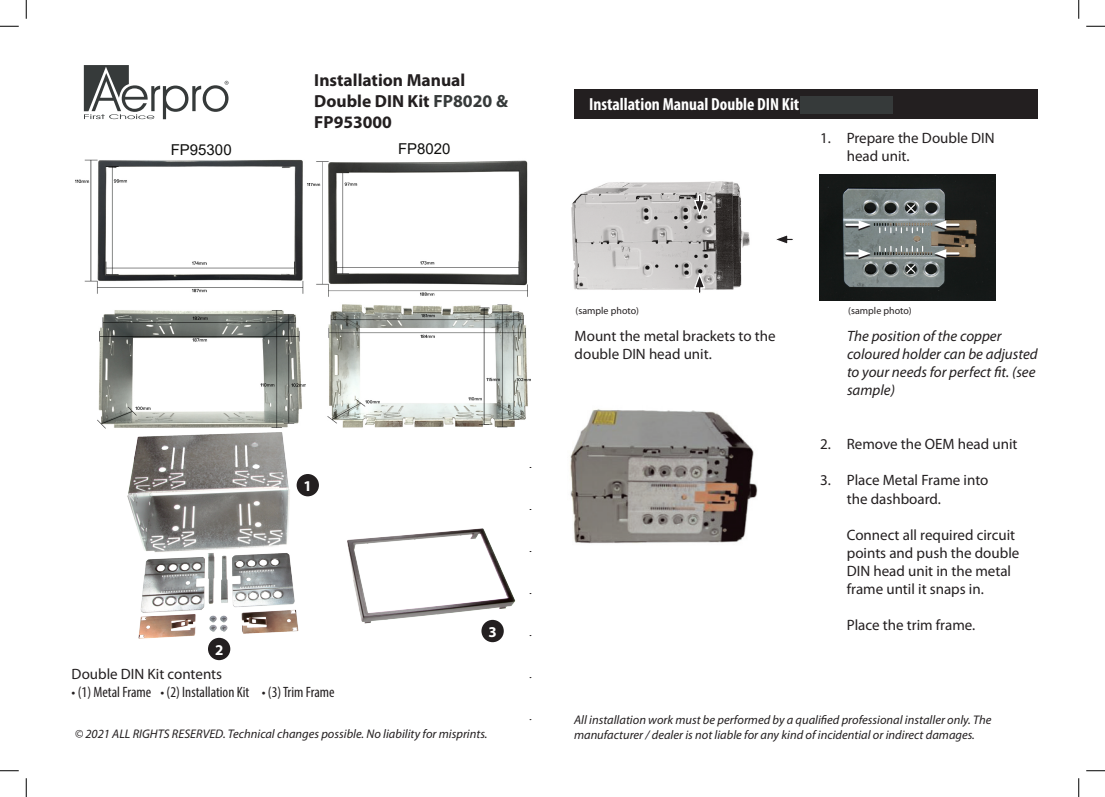
<style>
.page{position:relative;width:1105px;height:797px;background:#fff}
.page>*{position:absolute;margin:0;border:0;box-sizing:border-box;transform-origin:0 0}
.t1{font:700 17.5px/21px "Myriad Pro";color:#231f20}
.t2{font:700 condensed 17.5px "Myriad Pro";color:#fff}
.t3{font:15px/18px "Myriad Pro";color:#231f20}
.t4{font:italic 15px/18px "Myriad Pro";color:#231f20}
.t5{font:condensed 15px "Myriad Pro";color:#231f20}
.t6{font:15px "Arial";color:#0f0f0e}
.t7{font:700 15px "Myriad Pro";color:#fff}
.t8{font:italic 12.5px/15px "Myriad Pro";color:#231f20}
.t9{font:10px "Myriad Pro";color:#231f20}
.s1{font-size:17.75px;color:#363a3a}
</style>
<div class="page">
<img style="left:127px;top:432px;width:389px;height:229px">
<div style="left:297px;top:474px;width:22px;height:22px;background:#231f20;border-radius:50%"></div>
<div style="left:208px;top:638px;width:22px;height:22px;background:#231f20;border-radius:50%"></div>
<div style="left:481px;top:620px;width:23px;height:22px;background:#231f20;border-radius:50%"></div>
<svg style="left:0;top:25px;width:19px;height:2px"></svg>
<svg style="left:1086px;top:25px;width:19px;height:2px"></svg>
<svg style="left:0;top:770px;width:19px;height:1px"></svg>
<svg style="left:1086px;top:770px;width:19px;height:1px"></svg>
<svg style="left:25px;top:0;width:2px;height:19px"></svg>
<svg style="left:25px;top:778px;width:2px;height:19px"></svg>
<svg style="left:1078px;top:0;width:1px;height:19px"></svg>
<svg style="left:1078px;top:778px;width:1px;height:19px"></svg>
<svg style="left:83px;top:65px;width:146px;height:55px"></svg>
<img style="left:75px;top:159px;width:231px;height:270px">
<img style="left:307px;top:160px;width:224px;height:268px">
<img style="left:571px;top:181px;width:179px;height:109px">
<svg style="left:693px;top:271px;width:13px;height:22px"></svg>
<svg style="left:693px;top:194px;width:13px;height:23px"></svg>
<img style="left:820px;top:174px;width:176px;height:126px">
<svg style="left:879px;top:246px;width:44px;height:28px"></svg>
<svg style="left:879px;top:228px;width:44px;height:5px"></svg>
<svg style="left:934px;top:220px;width:24px;height:11px"></svg>
<svg style="left:934px;top:249px;width:24px;height:10px"></svg>
<svg style="left:846px;top:220px;width:25px;height:11px"></svg>
<svg style="left:846px;top:249px;width:25px;height:10px"></svg>
<svg style="left:906px;top:203px;width:10px;height:11px"></svg>
<svg style="left:776px;top:235px;width:17px;height:9px"></svg>
<div style="left:574px;top:89px;width:463px;height:29px;background:#231f20"></div>
<div style="left:800px;top:97px;width:92px;height:17px;background:#363a3a"></div>
<img style="left:570px;top:409px;width:188px;height:135px">
<p class="t1" style="left:314px;top:71px;width:195px">Installation Manual<br>Double DIN Kit <span class="s1">FP8020 &amp;<br></span>FP953000</p>
<p class="t6" style="left:171px;top:144px;width:62px">FP95300</p>
<p class="t6" style="left:398px;top:143px;width:54px">FP8020</p>
<p class="t7" style="left:215px;top:643px;width:10px">2</p>
<p class="t7" style="left:304px;top:479px;width:10px">1</p>
<p class="t3" style="left:72px;top:666px;width:152px">Double DIN Kit contents</p>
<p class="t5" style="left:72px;top:686px;width:264px">• (1) Metal Frame • (2) Installation Kit • (3) Trim Frame</p>
<p class="t7" style="left:488px;top:625px;width:10px">3</p>
<p class="t8" style="left:75px;top:727px;width:414px">© 2021 ALL RIGHTS RESERVED. Technical changes possible. No liability for misprints.</p>
<p class="t2" style="left:589px;top:97px;width:279px">Installation Manual Double DIN Kit 381230-00</p>
<p class="t3" style="left:847px;top:130px;width:149px;text-indent:-27px">1. Prepare the Double DIN head unit.</p>
<p class="t9" style="left:576px;top:306px;width:65px">(sample photo)</p>
<p class="t9" style="left:848px;top:306px;width:65px">(sample photo)</p>
<p class="t3" style="left:575px;top:328px;width:203px">Mount the metal brackets to the double DIN head unit.</p>
<p class="t4" style="left:847px;top:328px;width:192px">The position of the copper coloured holder can be adjusted to your needs for perfect fit. (see sample)</p>
<p class="t3" style="left:820px;top:436px;width:199px">2. Remove the OEM head unit</p>
<p class="t3" style="left:847px;top:472px;width:143px;text-indent:-27px">3. Place Metal Frame into the dashboard.</p>
<p class="t3" style="left:847px;top:526px;width:174px">Connect all required circuit points and push the double<br>DIN head unit in the metal frame until it snaps in.</p>
<p class="t3" style="left:847px;top:616px;width:130px">Place the trim frame.</p>
<p class="t8" style="left:574px;top:713px;width:419px">All installation work must be performed by a qualified professional installer only. The manufacturer / dealer is not liable for any kind of incidential or indirect damages.</p>
</div>
